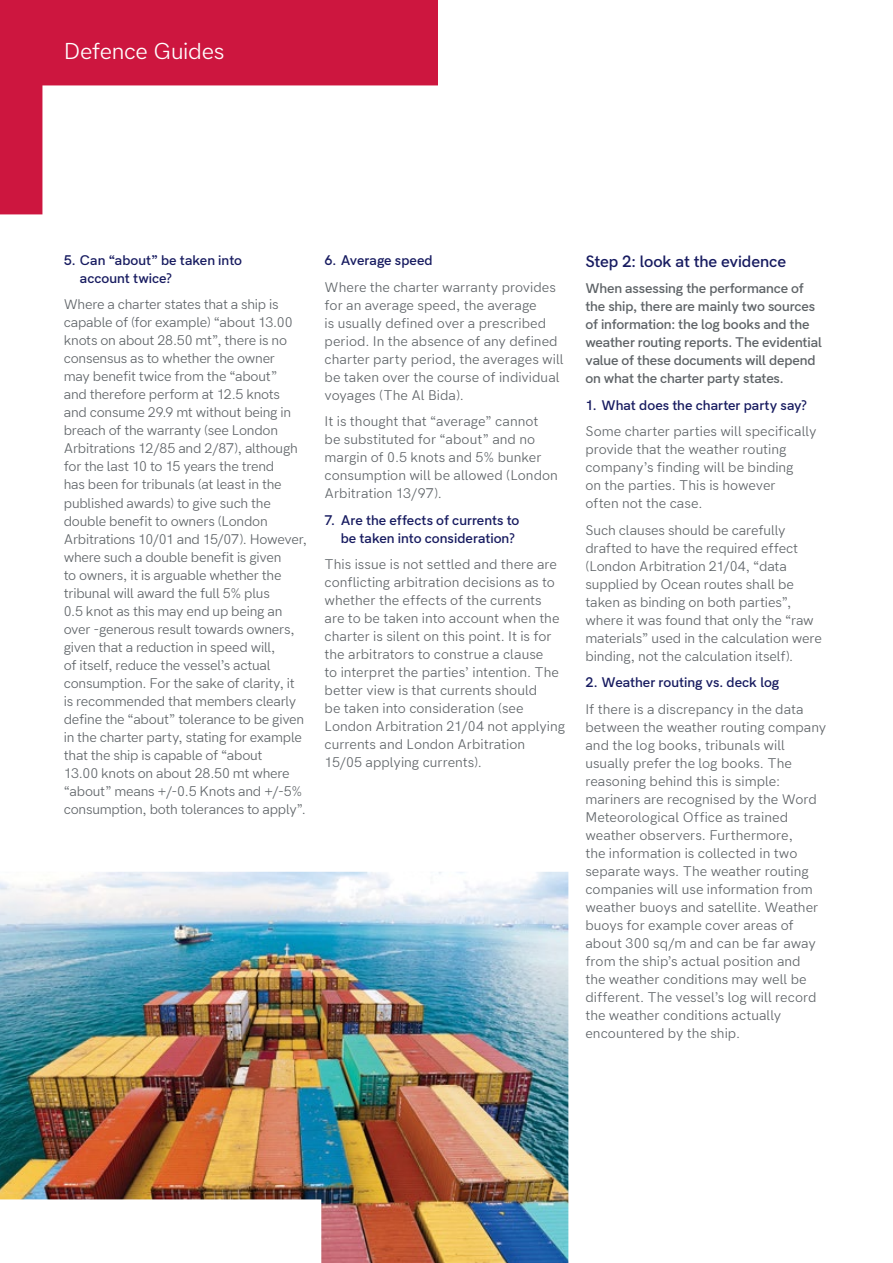
<style>
.page{position:relative;width:893px;height:1263px;background:#fff}
.page>*{position:absolute;margin:0;border:0;box-sizing:border-box;transform-origin:0 0}
.t1{font:21px "Hanken Grotesk";letter-spacing:-.015em;color:#fff}
.t2{font:600 15px "Hanken Grotesk";letter-spacing:-.005em;color:#171b60}
.t3{font:12.75px/18px "Hanken Grotesk";letter-spacing:-.005em;color:#5e6367}
.t4{font:600 12.75px/18px "Hanken Grotesk";letter-spacing:-.01em;color:#5e6367}
.t5{font:600 12.75px/18px "Hanken Grotesk";color:#171b60}
</style>
<div class="page">
<svg style="left:0;top:0;width:438px;height:214px"></svg>
<img style="left:0;top:872px;width:568px;height:391px">
<h1 class="t1" style="left:64px;top:33px;width:162px">Defence Guides</h1>
<p class="t5" style="left:80px;top:250px;width:164px;text-indent:-16px">5. Can “about” be taken into account twice?</p>
<p class="t3" style="left:64px;top:295px;width:245px">Where a charter states that a ship is capable of (for example) “about 13.00 knots on about 28.50 mt”, there is no consensus as to whether the owner<br>may benefit twice from the “about”<br>and therefore perform at 12.5 knots<br>and consume 29.9 mt without being in breach of the warranty (see London Arbitrations 12/85 and 2/87), although for the last 10 to 15 years the trend<br>has been for tribunals (at least in the published awards) to give such the double benefit to owners (London Arbitrations 10/01 and 15/07). However, where such a double benefit is given<br>to owners, it is arguable whether the tribunal will award the full 5% plus<br>0.5 knot as this may end up being an over -generous result towards owners, given that a reduction in speed will,<br>of itself, reduce the vessel’s actual consumption. For the sake of clarity, it is recommended that members clearly define the “about” tolerance to be given in the charter party, stating for example that the ship is capable of “about<br>13.00 knots on about 28.50 mt where “about” means +/-0.5 Knots and +/-5% consumption, both tolerances to apply”.</p>
<p class="t5" style="left:325px;top:250px;width:110px">6. Average speed</p>
<p class="t3" style="left:325px;top:277px;width:241px">Where the charter warranty provides for an average speed, the average<br>is usually defined over a prescribed period. In the absence of any defined charter party period, the averages will be taken over the course of individual voyages (The Al Bida).</p>
<p class="t3" style="left:325px;top:411px;width:235px">It is thought that “average” cannot<br>be substituted for “about” and no margin of 0.5 knots and 5% bunker consumption will be allowed (London<br>Arbitration 13/97).</p>
<p class="t5" style="left:341px;top:510px;width:180px;text-indent:-16px">7. Are the effects of currents to be taken into consideration?</p>
<p class="t3" style="left:325px;top:554px;width:242px">This issue is not settled and there are conflicting arbitration decisions as to whether the effects of the currents<br>are to be taken into account when the charter is silent on this point. It is for the arbitrators to construe a clause<br>to interpret the parties’ intention. The better view is that currents should<br>be taken into consideration (see London Arbitration 21/04 not applying currents and London Arbitration 15/05 applying currents).</p>
<p class="t2" style="left:585px;top:248px;width:202px">Step 2: look at the evidence</p>
<p class="t4" style="left:585px;top:278px;width:238px">When assessing the performance of the ship, there are mainly two sources of information: the log books and the weather routing reports. The evidential value of these documents will depend on what the charter party states.</p>
<p class="t5" style="left:585px;top:395px;width:223px">1. What does the charter party say?</p>
<p class="t3" style="left:585px;top:421px;width:233px">Some charter parties will specifically provide that the weather routing company’s finding will be binding<br>on the parties. This is however<br>often not the case.</p>
<p class="t3" style="left:585px;top:520px;width:238px">Such clauses should be carefully drafted to have the required effect (London Arbitration 21/04, “data supplied by Ocean routes shall be taken as binding on both parties”, where it was found that only the “raw materials” used in the calculation were binding, not the calculation itself).</p>
<p class="t5" style="left:585px;top:672px;width:195px">2. Weather routing vs. deck log</p>
<p class="t3" style="left:585px;top:699px;width:242px">If there is a discrepancy in the data between the weather routing company and the log books, tribunals will usually prefer the log books. The reasoning behind this is simple: mariners are recognised by the Word Meteorological Office as trained weather observers. Furthermore,<br>the information is collected in two separate ways. The weather routing companies will use information from weather buoys and satellite. Weather buoys for example cover areas of about 300 sq/m and can be far away from the ship’s actual position and<br>the weather conditions may well be different. The vessel’s log will record the weather conditions actually encountered by the ship.</p>
</div>
